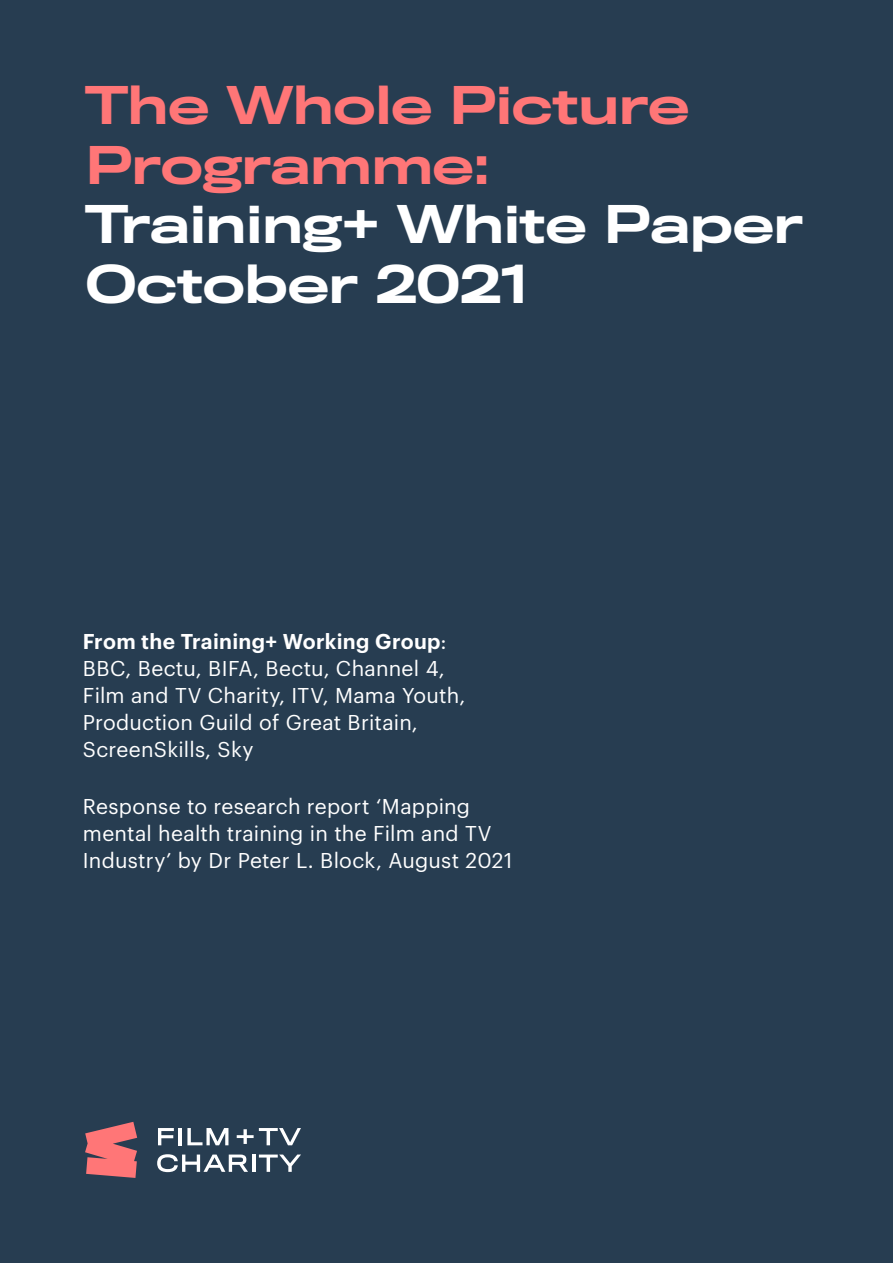
<style>
.page{position:relative;width:893px;height:1263px;background:#273d51}
.page>*{position:absolute;margin:0;border:0;box-sizing:border-box;transform-origin:0 0}
.t1{font:500 48.45px/59.7px "Titling Gothic FB Wide";letter-spacing:-.025em;color:#fff}
.t2{font:500 48.45px/59.7px "Titling Gothic FB Wide";letter-spacing:-.02em;color:#ff7677}
.t3{font:21px/27px "Graphik";letter-spacing:.01em;color:#fff}
.s1{font-weight:600}
</style>
<div class="page">
<svg style="left:85px;top:1122px;width:52px;height:56px"></svg>
<svg style="left:158px;top:1128px;width:16px;height:17px"></svg>
<hr style="left:178px;top:1128px;width:4px;height:17px;background:#fff">
<svg style="left:187px;top:1128px;width:41px;height:17px"></svg>
<svg style="left:157px;top:1154px;width:91px;height:18px"></svg>
<hr style="left:252px;top:1154px;width:3px;height:18px;background:#fff">
<svg style="left:259px;top:1154px;width:42px;height:18px"></svg>
<svg style="left:237px;top:1128px;width:64px;height:17px"></svg>
<h1 class="t2" style="left:85px;top:77px;width:606px">The Whole Picture<br>Programme:</h1>
<h1 class="t1" style="left:85px;top:196px;width:720px">Training+ White Paper<br>October 2021</h1>
<p class="t3" style="left:83px;top:626px;width:384px"><span class="s1">From the Training+ Working Group</span>:<br>BBC, Bectu, BIFA, Bectu, Channel 4,<br>Film and TV Charity, ITV, Mama Youth,<br>Production Guild of Great Britain,<br>ScreenSkills, Sky</p>
<p class="t3" style="left:83px;top:791px;width:431px">Response to research report ‘Mapping mental health training in the Film and TV<br>Industry’ by Dr Peter L. Block, August 2021</p>
</div>
